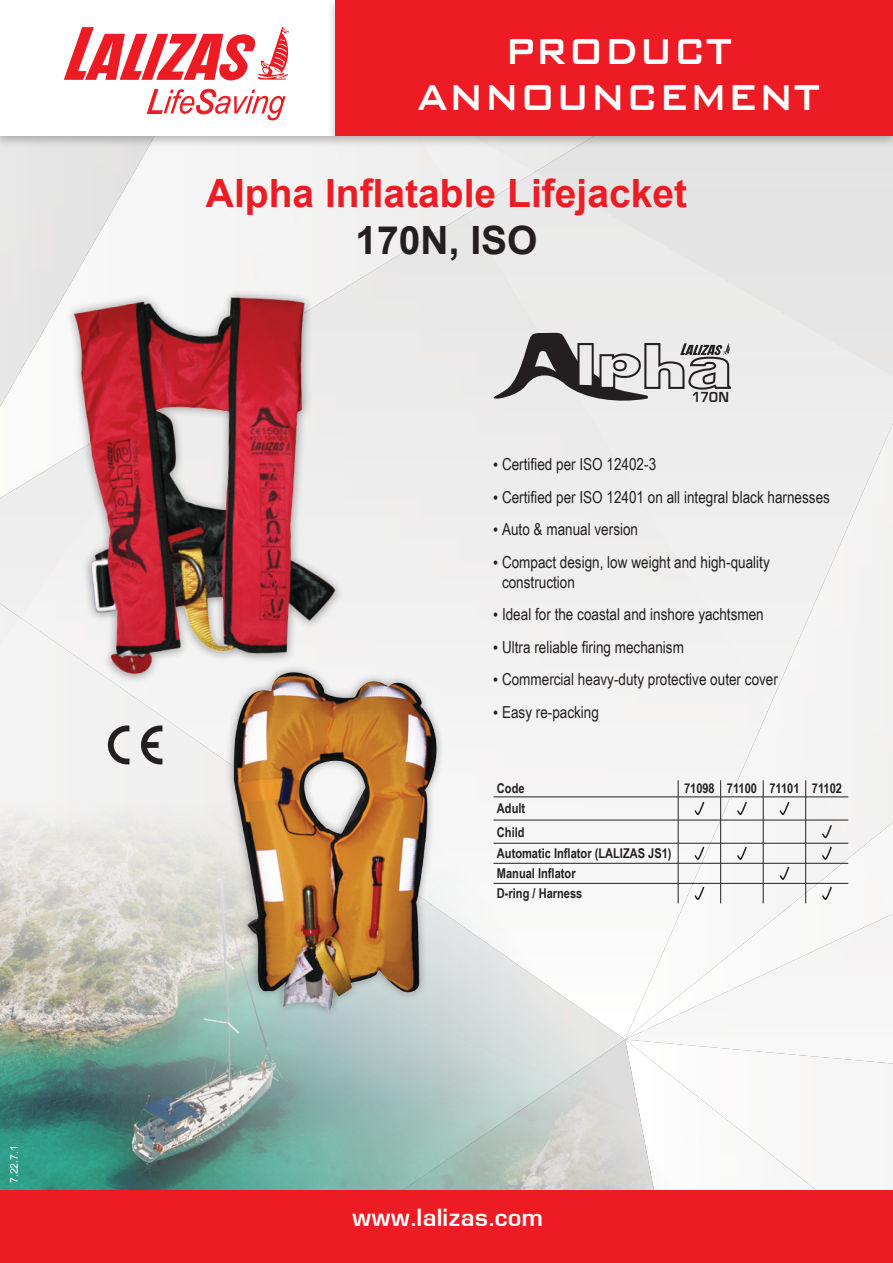
<style>
.page{position:relative;width:893px;height:1263px;background:#fff}
.page>*{position:absolute;margin:0;border:0;box-sizing:border-box;transform-origin:0 0}
.t1{font:48.15px/45.6px "AG Bank Gothic Cnd Bold";color:#fff;text-align:center}
.t2{font:700 39px "Arial";color:#ed1c24}
.t3{font:700 39px "Arial";color:#231f20}
.t4{font:27px "UB Europa Bold";color:#fff}
.t5{font:16.5px/19.8px "Arial Narrow";color:#231f20}
.t6{font:15.6px "UB Europa Normal Bold";color:#231f20;scale:.94 1}
.t7{font:700 13.5px/20.1px "Arial Narrow";color:#231f20}
.t8{font:10.5px "Arial";color:#fff}
.s1{font-weight:700;font-size:15px}
</style>
<div class="page">
<svg style="left:0;top:149px;width:893px;height:508px"></svg>
<div style="left:389px;top:149px;width:504px;height:253px;background:#e9e9e8"></div>
<img style="left:0;top:657px;width:893px;height:533px">
<div style="left:0;top:0;width:345px;height:149px;background:#231f20;opacity:.3"></div>
<div style="left:0;top:0;width:336px;height:136px;background:#fff"></div>
<div style="left:327px;top:0;width:566px;height:149px;background:#231f20;opacity:.3"></div>
<div style="left:336px;top:0;width:557px;height:136px;background:#ed1c24"></div>
<svg style="left:63px;top:0;width:273px;height:120px"></svg>
<div style="left:0;top:1190px;width:893px;height:73px;background:#ed1c24"></div>
<svg style="left:141px;top:725px;width:21px;height:39px"></svg>
<svg style="left:108px;top:725px;width:21px;height:39px"></svg>
<svg style="left:493px;top:333px;width:238px;height:70px"></svg>
<img style="left:210px;top:668px;width:236px;height:348px">
<hr style="left:493px;top:797px;width:185px;height:1px;background:#231f20">
<hr style="left:678px;top:797px;width:43px;height:1px;background:#231f20">
<hr style="left:721px;top:797px;width:42px;height:1px;background:#231f20">
<hr style="left:763px;top:797px;width:43px;height:1px;background:#231f20">
<hr style="left:806px;top:797px;width:42px;height:1px;background:#231f20">
<hr style="left:493px;top:820px;width:185px;height:1px;background:#231f20">
<hr style="left:678px;top:820px;width:43px;height:1px;background:#231f20">
<hr style="left:721px;top:820px;width:42px;height:1px;background:#231f20">
<hr style="left:763px;top:820px;width:43px;height:1px;background:#231f20">
<hr style="left:806px;top:820px;width:42px;height:1px;background:#231f20">
<hr style="left:493px;top:843px;width:185px;height:1px;background:#231f20">
<hr style="left:678px;top:843px;width:43px;height:1px;background:#231f20">
<hr style="left:721px;top:843px;width:42px;height:1px;background:#231f20">
<hr style="left:763px;top:843px;width:43px;height:1px;background:#231f20">
<hr style="left:806px;top:843px;width:42px;height:1px;background:#231f20">
<hr style="left:493px;top:863px;width:185px;height:1px;background:#231f20">
<hr style="left:678px;top:863px;width:43px;height:1px;background:#231f20">
<hr style="left:721px;top:863px;width:42px;height:1px;background:#231f20">
<hr style="left:763px;top:863px;width:43px;height:1px;background:#231f20">
<hr style="left:806px;top:863px;width:42px;height:1px;background:#231f20">
<hr style="left:493px;top:883px;width:185px;height:1px;background:#231f20">
<hr style="left:678px;top:883px;width:43px;height:1px;background:#231f20">
<svg style="left:678px;top:780px;width:1px;height:123px"></svg>
<hr style="left:721px;top:883px;width:42px;height:1px;background:#231f20">
<svg style="left:720px;top:780px;width:1px;height:123px"></svg>
<hr style="left:763px;top:883px;width:43px;height:1px;background:#231f20">
<svg style="left:763px;top:780px;width:1px;height:123px"></svg>
<hr style="left:806px;top:883px;width:42px;height:1px;background:#231f20">
<svg style="left:805px;top:780px;width:1px;height:123px"></svg>
<svg style="left:694px;top:801px;width:11px;height:16px"></svg>
<svg style="left:736px;top:801px;width:11px;height:16px"></svg>
<svg style="left:779px;top:801px;width:11px;height:16px"></svg>
<svg style="left:821px;top:824px;width:11px;height:16px"></svg>
<svg style="left:694px;top:846px;width:11px;height:16px"></svg>
<svg style="left:736px;top:846px;width:11px;height:16px"></svg>
<svg style="left:821px;top:846px;width:11px;height:16px"></svg>
<svg style="left:779px;top:866px;width:11px;height:16px"></svg>
<svg style="left:694px;top:886px;width:11px;height:16px"></svg>
<svg style="left:821px;top:886px;width:11px;height:16px"></svg>
<img style="left:54px;top:249px;width:290px;height:455px">
<p class="t8" style="left:7px;top:1183px;width:39px;rotate:-90deg">7.22.7.1</p>
<h1 class="t1" style="left:417px;top:28px;width:404px">PRODUCT<br>ANNOUNCEMENT</h1>
<h2 class="t2" style="left:206px;top:168px;width:483px">Alpha Inflatable Lifejacket</h2>
<h2 class="t3" style="left:355px;top:215px;width:184px">170N, ISO</h2>
<p class="t6" style="left:690px;top:388px;width:42px">170N</p>
<p class="t5" style="left:493px;top:454px;width:164px"><span class="s1">•</span> Certified per ISO 12402-3</p>
<p class="t5" style="left:493px;top:486px;width:338px"><span class="s1">•</span> Certified per ISO 12401 on all integral black harnesses</p>
<p class="t5" style="left:493px;top:519px;width:146px"><span class="s1">•</span> Auto &amp; manual version</p>
<p class="t5" style="left:502px;top:551px;width:269px;text-indent:-9px"><span class="s1">•</span> Compact design, low weight and high-quality construction</p>
<p class="t5" style="left:493px;top:604px;width:272px"><span class="s1">•</span> Ideal for the coastal and inshore yachtsmen</p>
<p class="t5" style="left:493px;top:636px;width:192px"><span class="s1">•</span> Ultra reliable firing mechanism</p>
<p class="t5" style="left:493px;top:669px;width:286px"><span class="s1">•</span> Commercial heavy-duty protective outer cover</p>
<p class="t5" style="left:493px;top:701px;width:107px"><span class="s1">•</span> Easy re-packing</p>
<p class="t7" style="left:497px;top:778px;width:29px">Code</p>
<p class="t7" style="left:684px;top:778px;width:160px">71098 71100 71101 71102</p>
<p class="t7" style="left:497px;top:796px;width:30px;line-height:23.1px">Adult<br>Child</p>
<p class="t7" style="left:497px;top:843px;width:176px">Automatic Inflator (LALIZAS JS1)<br>Manual Inflator<br>D-ring / Harness</p>
<h3 class="t4" style="left:351px;top:1204px;width:192px">www.lalizas.com</h3>
</div>
